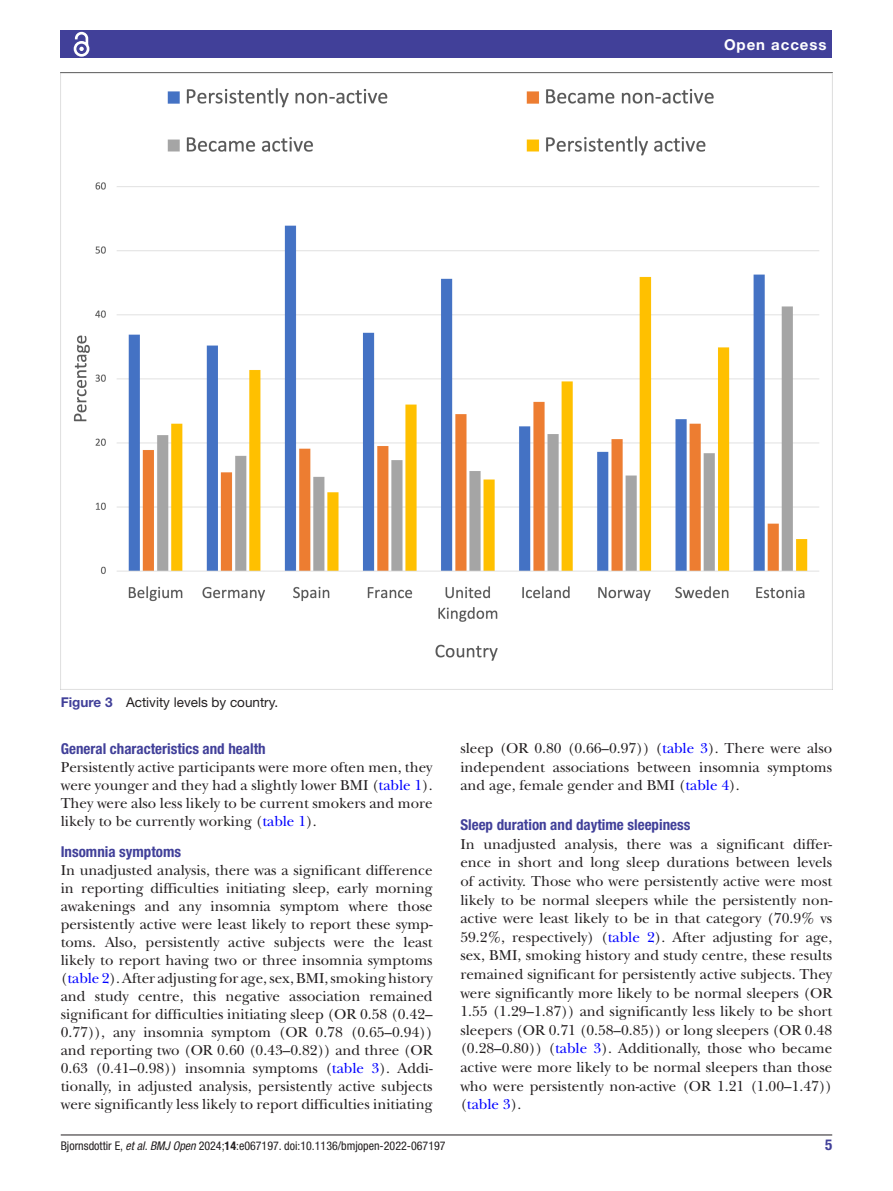
<style>
.page{position:relative;width:893px;height:1191px;background:#fff}
.page>*{position:absolute;margin:0;border:0;box-sizing:border-box;transform-origin:0 0}
.t1{font:15px/18px "New Baskerville";color:#231f20;text-align:justify}
.t2{font:700 condensed 15px "Helvetica Neue LT Std";color:#414099}
.t3{font:700 15px "Helvetica Neue LT Std";letter-spacing:.065em;color:#fff}
.t4{font:13.5px "Helvetica Neue LT Std";color:#231f20}
.t5{font:condensed 12px "Helvetica Neue LT Std";color:#231f20}
.s1{font-weight:700;color:#414099}
.s2{color:#00f}
.s3{font-style:italic}
.s4{font-weight:700}
</style>
<div class="page">
<hr style="left:61px;top:1134px;width:771px;height:1px;background:#231f20">
<div style="left:61px;top:31px;width:771px;height:27px;background:#414099"></div>
<svg style="left:73px;top:31px;width:17px;height:26px"></svg>
<img style="left:61px;top:73px;width:771px;height:588px">
<p class="t3" style="left:724px;top:35px;width:104px">Open access</p>
<p class="t4" style="left:61px;top:694px;width:219px"><span class="s1">Figure 3</span> Activity levels by country.</p>
<p class="t2" style="left:61px;top:739px;width:206px">General characteristics and health</p>
<p class="t1" style="left:61px;top:758px;width:373px">Persistently active participants were more often men, they were younger and they had a slightly lower BMI (<span class="s2">table 1</span>).<br>They were also less likely to be current smokers and more likely to be currently working (<span class="s2">table 1</span>).</p>
<p class="t2" style="left:61px;top:843px;width:122px">Insomnia symptoms</p>
<p class="t1" style="left:61px;top:861px;width:373px">In unadjusted analysis, there was a significant difference in reporting difficulties initiating sleep, early morning awakenings and any insomnia symptom where those persistently active were least likely to report these symp&shy;toms. Also, persistently active subjects were the least likely to report having two or three insomnia symptoms (<span class="s2">table 2</span>). After adjusting for age, sex, BMI, smoking history and study centre, this negative association remained significant for difficulties initiating sleep (OR 0.58 (0.42– 0.77)), any insomnia symptom (OR 0.78 (0.65–0.94)) and reporting two (OR 0.60 (0.43–0.82)) and three (OR 0.63 (0.41–0.98)) insomnia symptoms (<span class="s2">table 3</span>). Addi&shy;tionally, in adjusted analysis, persistently active subjects were significantly less likely to report difficulties initiating</p>
<p class="t1" style="left:460px;top:739px;width:373px;line-height:18.6px">sleep (OR 0.80 (0.66–0.97)) (<span class="s2">table 3</span>). There were also independent associations between insomnia symptoms and age, female gender and BMI (<span class="s2">table 4</span>).</p>
<p class="t2" style="left:460px;top:815px;width:232px">Sleep duration and daytime sleepiness</p>
<p class="t1" style="left:460px;top:834px;width:373px;line-height:18.6px">In unadjusted analysis, there was a significant differ&shy;ence in short and long sleep durations between levels of activity. Those who were persistently active were most likely to be normal sleepers while the persistently non&shy;active were least likely to be in that category (70.9% vs 59.2%, respectively) (<span class="s2">table 2</span>). After adjusting for age, sex, BMI, smoking history and study centre, these results remained significant for persistently active subjects. They were significantly more likely to be normal sleepers (OR 1.55 (1.29–1.87)) and significantly less likely to be short sleepers (OR 0.71 (0.58–0.85)) or long sleepers (OR 0.48 (0.28–0.80)) (<span class="s2">table 3</span>). Additionally, those who became active were more likely to be normal sleepers than those who were persistently non-active (OR 1.21 (1.00–1.47)) (<span class="s2">table 3</span>).</p>
<p class="t5" style="left:61px;top:1138px;width:386px">Bjornsdottir E, <span class="s3">et al</span>. <span class="s3">BMJ Open</span> 2024;<span class="s4">14</span>:e067197. doi:10.1136/bmjopen-2022-067197</p>
<p class="t2" style="left:825px;top:1135px;width:9px">5</p>
</div>
